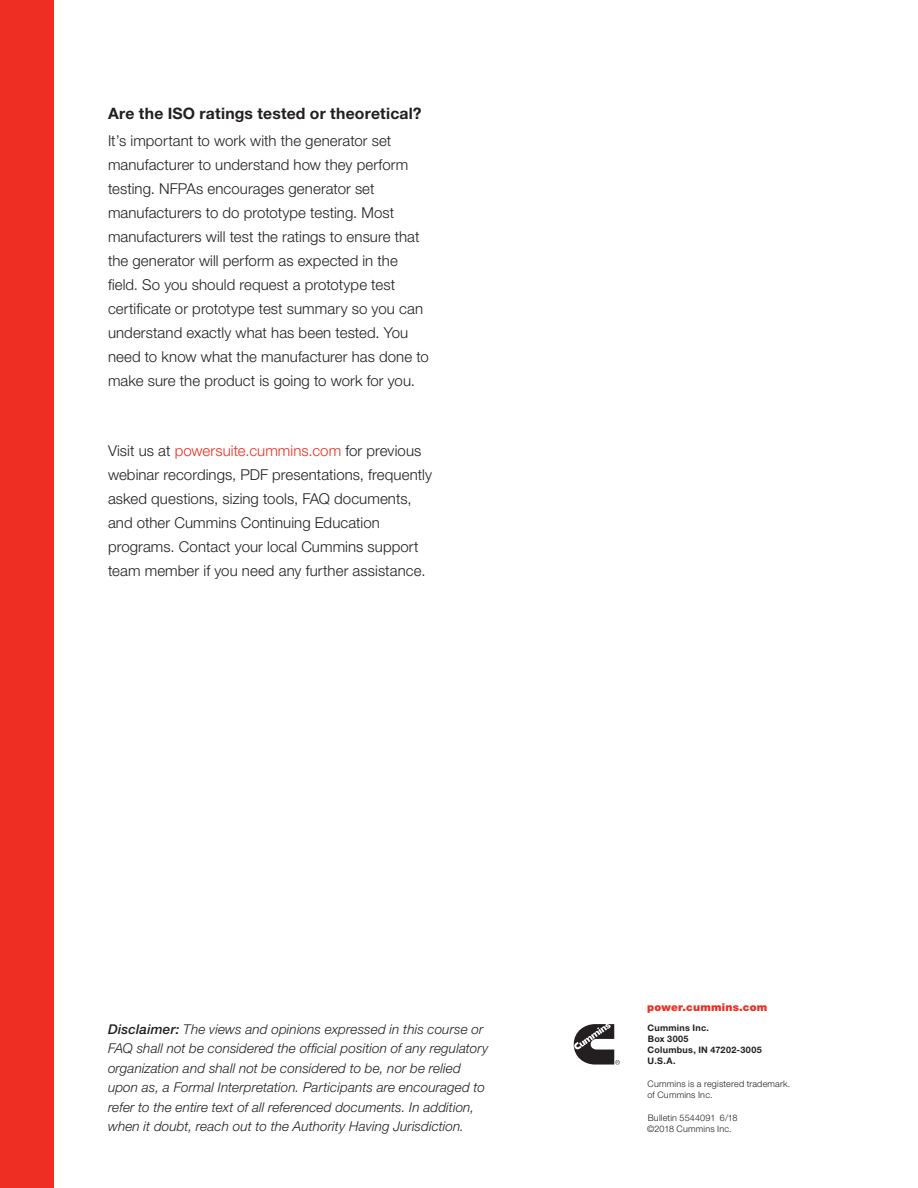
<style>
.page{position:relative;width:918px;height:1188px;background:#fff}
.page>*{position:absolute;margin:0;border:0;box-sizing:border-box;transform-origin:0 0}
.Questions_10_5{font:700 15.75px "Helvetica Neue LT Std";letter-spacing:.015em;color:#231f20}
.Body_Copy_10_16{font:300 15px/24px "Helvetica Neue LT Std";letter-spacing:.005em;color:#231f20}
.Disclaimer{font:italic 300 13.5px/19.5px "Helvetica Neue LT Std";letter-spacing:.01em;color:#231f20}
.Copyright_Bulletin{font:900 10.8px "Helvetica Neue LT Std";letter-spacing:.02em;color:#ee2e22}
.Copyright_Bulletin-2{font:300 9px/11.2px "Helvetica Neue LT Std";letter-spacing:.02em;color:#231f20}
.Copyright_Bulletin-3{font:700 9px/11.2px "Helvetica Neue LT Std";letter-spacing:.03em;color:#231f20}
.s1{color:#ee2e22}
.s2{font-weight:500}
</style>
<div class="page">
<div style="left:0;top:0;width:54px;height:1188px;background:#ee2e22"></div>
<svg style="left:574px;top:1024px;width:46px;height:41px"></svg>
<p class="Questions_10_5" style="left:108px;top:104px;width:315px">Are the ISO ratings tested or theoretical?</p>
<p class="Body_Copy_10_16" style="left:108px;top:129px;width:322px">It’s important to work with the generator set manufacturer to understand how they perform testing. NFPAs encourages generator set manufacturers to do prototype testing. Most manufacturers will test the ratings to ensure that the generator will perform as expected in the field. So you should request a prototype test certificate or prototype test summary so you can understand exactly what has been tested. You need to know what the manufacturer has done to make sure the product is going to work for you.</p>
<p class="Body_Copy_10_16" style="left:108px;top:438px;width:325px">Visit us at <span class="s1">powersuite.cummins.com</span> for previous webinar recordings, PDF presentations, frequently asked questions, sizing tools, FAQ documents, and other Cummins Continuing Education programs. Contact your local Cummins support team member if you need any further assistance.</p>
<p class="Disclaimer" style="left:108px;top:1019px;width:382px"><span class="s2">Disclaimer:</span> The views and opinions expressed in this course or FAQ shall not be considered the official position of any regulatory organization and shall not be considered to be, nor be relied upon as, a Formal Interpretation. Participants are encouraged to refer to the entire text of all referenced documents. In addition, when it doubt, reach out to the Authority Having Jurisdiction.</p>
<p class="Copyright_Bulletin" style="left:647px;top:1000px;width:122px">power.cummins.com</p>
<p class="Copyright_Bulletin-3" style="left:647px;top:1022px;width:63px">Cummins Inc.<br>Box 3005</p>
<p class="Copyright_Bulletin-3" style="left:647px;top:1044px;width:116px">Columbus, IN 47202-3005<br>U.S.A.</p>
<p class="Copyright_Bulletin-2" style="left:647px;top:1078px;width:144px">Cummins is a registered trademark. of Cummins Inc.</p>
<p class="Copyright_Bulletin-2" style="left:648px;top:1112px;width:91px">Bulletin 5544091 6/18</p>
<p class="Copyright_Bulletin-2" style="left:647px;top:1123px;width:86px">©2018 Cummins Inc.</p>
</div>
